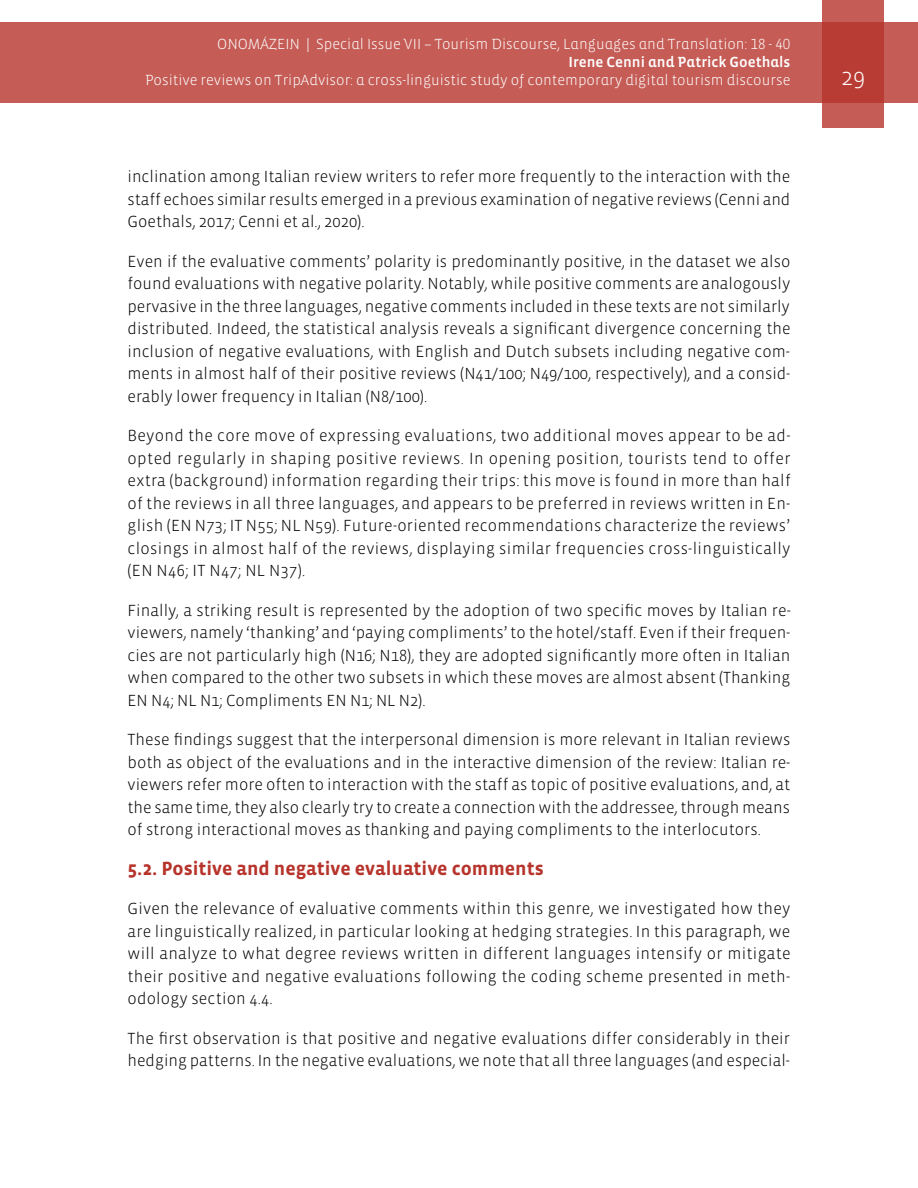
<style>
.page{position:relative;width:918px;height:1188px;background:#fff}
.page>*{position:absolute;margin:0;border:0;box-sizing:border-box;transform-origin:0 0}
.t1{font:300 24px "Vista Sans";color:#fff}
.t2{font:700 19.5px "Vista Sans";color:#b7342c}
.t3{font:300 16.5px/22.5px "Vista Sans";color:#000;text-align:justify}
.t4{font:300 15px "Vista Sans Alt";color:#fff}
.t5{font:15px "Vista Sans Alt Med";color:#fff}
</style>
<div class="page">
<div style="left:0;top:23px;width:918px;height:80px;background:#c55c56"></div>
<svg style="left:822px;top:0;width:62px;height:128px;background:#bd4740"></svg>
<p class="t4" style="left:217px;top:37px;width:575px">ONOMÁZEIN | Special Issue VII – Tourism Discourse, Languages and Translation: 18 - 40</p>
<p class="t5" style="left:568px;top:55px;width:224px">Irene Cenni and Patrick Goethals</p>
<p class="t4" style="left:145px;top:73px;width:647px">Positive reviews on TripAdvisor: a cross-linguistic study of contemporary digital tourism discourse</p>
<h1 class="t1" style="left:841px;top:65px;width:25px">29</h1>
<p class="t3" style="left:128px;top:166px;width:664px">inclination among Italian review writers to refer more frequently to the interaction with the staff echoes similar results emerged in a previous examination of negative reviews (Cenni and Goethals, 2017; Cenni et al., 2020).</p>
<p class="t3" style="left:128px;top:250px;width:665px">Even if the evaluative comments’ polarity is predominantly positive, in the dataset we also found evaluations with negative polarity. Notably, while positive comments are analogously pervasive in the three languages, negative comments included in these texts are not similarly distributed. Indeed, the statistical analysis reveals a significant divergence concerning the inclusion of negative evaluations, with English and Dutch subsets including negative com&shy;ments in almost half of their positive reviews (N41/100; N49/100, respectively), and a consid&shy;erably lower frequency in Italian (N8/100).</p>
<p class="t3" style="left:128px;top:425px;width:665px">Beyond the core move of expressing evaluations, two additional moves appear to be ad&shy;opted regularly in shaping positive reviews. In opening position, tourists tend to offer extra (background) information regarding their trips: this move is found in more than half of the reviews in all three languages, and appears to be preferred in reviews written in En&shy;glish (EN N73; IT N55; NL N59). Future-oriented recommendations characterize the reviews’ closings in almost half of the reviews, displaying similar frequencies cross-linguistically (EN N46; IT N47; NL N37).</p>
<p class="t3" style="left:128px;top:599px;width:665px">Finally, a striking result is represented by the adoption of two specific moves by Italian re&shy;viewers, namely ‘thanking’ and ‘paying compliments’ to the hotel/staff. Even if their frequen&shy;cies are not particularly high (N16; N18), they are adopted significantly more often in Italian when compared to the other two subsets in which these moves are almost absent (Thanking EN N4; NL N1; Compliments EN N1; NL N2).</p>
<p class="t3" style="left:128px;top:729px;width:664px">These findings suggest that the interpersonal dimension is more relevant in Italian reviews both as object of the evaluations and in the interactive dimension of the review: Italian re&shy;viewers refer more often to interaction with the staff as topic of positive evaluations, and, at the same time, they also clearly try to create a connection with the addressee, through means of strong interactional moves as thanking and paying compliments to the interlocutors.</p>
<p class="t2" style="left:128px;top:858px;width:418px">5.2. Positive and negative evaluative comments</p>
<p class="t3" style="left:128px;top:898px;width:665px">Given the relevance of evaluative comments within this genre, we investigated how they are linguistically realized, in particular looking at hedging strategies. In this paragraph, we will analyze to what degree reviews written in different languages intensify or mitigate their positive and negative evaluations following the coding scheme presented in meth&shy;odology section 4.4.</p>
<p class="t3" style="left:128px;top:1027px;width:664px">The first observation is that positive and negative evaluations differ considerably in their hedging patterns. In the negative evaluations, we note that all three languages (and especial-</p>
</div>
